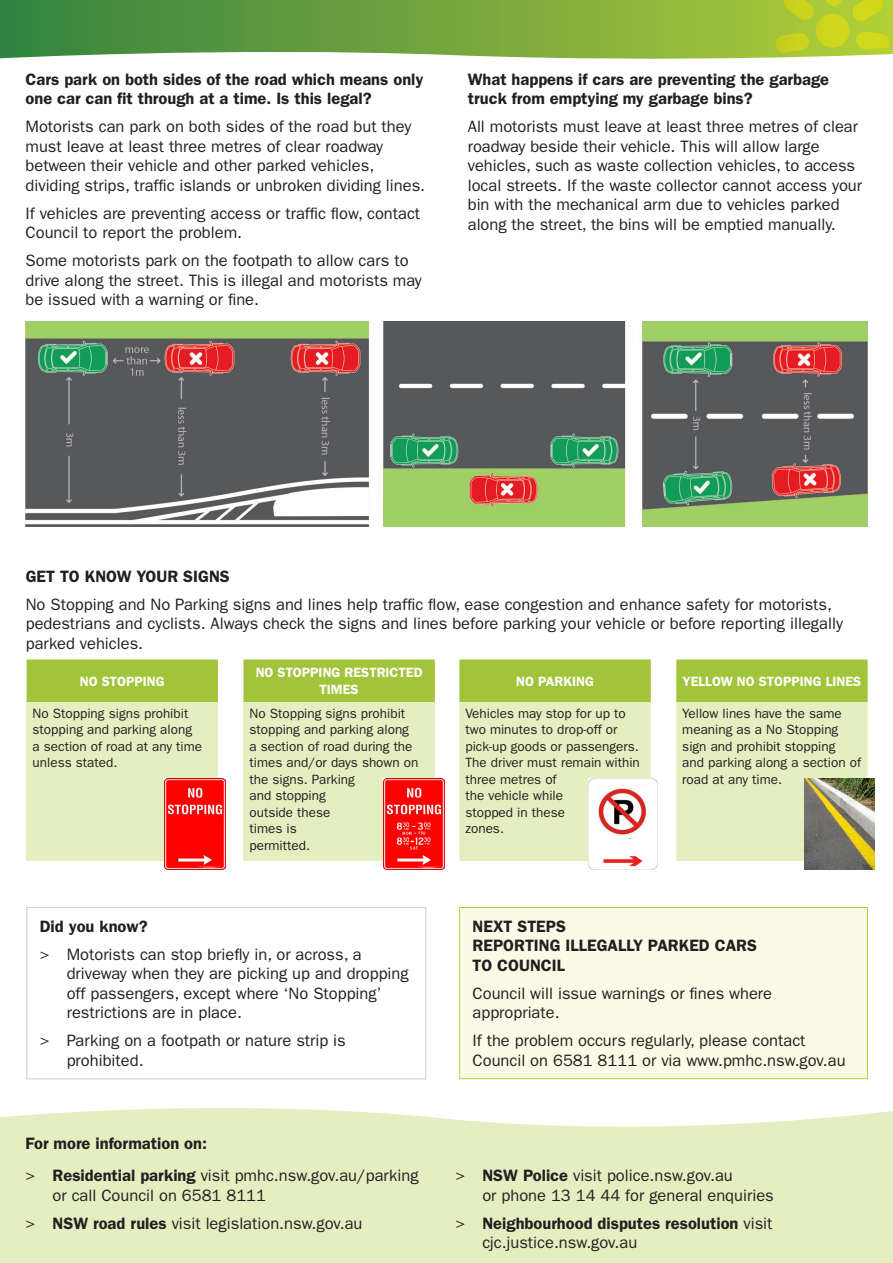
<style>
.page{position:relative;width:893px;height:1263px;background:#fff}
.page>*{position:absolute;margin:0;border:0;box-sizing:border-box;transform-origin:0 0}
.t1{font:16.5px/19.5px "ITC Franklin Gothic Std";color:#231f20}
.t2{font:600 16.5px/19.5px "ITC Franklin Gothic Std";color:#231f20}
.t3{font:13.5px/16.5px "ITC Franklin Gothic Std";color:#231f20}
.t4{font:600 13.5px/16.5px "ITC Franklin Gothic Std";color:#fff;text-align:center}
.s1{font-weight:600}
.s2{font-weight:400}
</style>
<div class="page">
<div style="left:0;top:1108px;width:893px;height:155px;background:#e4eec1"></div>
<svg style="left:0;top:0;width:738px;height:59px;background:#72a64a"></svg>
<img style="left:26px;top:321px;width:841px;height:205px">
<div style="left:27px;top:907px;width:399px;height:172px;border:1px solid #ceccca"></div>
<svg style="left:27px;top:659px;width:408px;height:43px;background:#a7c848"></svg>
<div style="left:27px;top:702px;width:191px;height:159px;background:#e4eec1"></div>
<div style="left:243px;top:702px;width:192px;height:159px;background:#e4eec1"></div>
<svg style="left:459px;top:659px;width:409px;height:43px;background:#a8c848"></svg>
<svg style="left:459px;top:702px;width:409px;height:159px;background:#e5eec5"></svg>
<img style="left:805px;top:778px;width:69px;height:91px">
<img style="left:589px;top:778px;width:69px;height:91px">
<img style="left:597px;top:786px;width:52px;height:52px">
<div style="left:460px;top:907px;width:407px;height:172px;background:#f9fbe7"></div>
<div style="left:459px;top:907px;width:409px;height:172px;border:1px solid #b5d336"></div>
<svg style="left:732px;top:0;width:161px;height:58px;background:#b4cc35"></svg>
<img style="left:164px;top:778px;width:61px;height:91px">
<img style="left:384px;top:778px;width:60px;height:91px">
<img style="left:397px;top:820px;width:34px;height:31px">
<p class="t2" style="left:26px;top:69px;width:399px">Cars park on both sides of the road which means only one car can fit through at a time. Is this legal?</p>
<p class="t1" style="left:26px;top:117px;width:401px">Motorists can park on both sides of the road but they must leave at least three metres of clear roadway between their vehicle and other parked vehicles, dividing strips, traffic islands or unbroken dividing lines.</p>
<p class="t1" style="left:26px;top:204px;width:396px">If vehicles are preventing access or traffic flow, contact<br>Council to report the problem.</p>
<p class="t1" style="left:26px;top:251px;width:398px">Some motorists park on the footpath to allow cars to drive along the street. This is illegal and motorists may be issued with a warning or fine.</p>
<p class="t2" style="left:468px;top:69px;width:363px">What happens if cars are preventing the garbage truck from emptying my garbage bins?</p>
<p class="t1" style="left:468px;top:117px;width:396px">All motorists must leave at least three metres of clear roadway beside their vehicle. This will allow large vehicles, such as waste collection vehicles, to access local streets. If the waste collector cannot access your bin with the mechanical arm due to vehicles parked along the street, the bins will be emptied manually.</p>
<p class="t2" style="left:26px;top:566px;width:206px">GET TO KNOW YOUR SIGNS</p>
<p class="t1" style="left:26px;top:595px;width:819px">No Stopping and No Parking signs and lines help traffic flow, ease congestion and enhance safety for motorists, pedestrians and cyclists. Always check the signs and lines before parking your vehicle or before reporting illegally parked vehicles.</p>
<p class="t4" style="left:80px;top:673px;width:86px">NO STOPPING</p>
<p class="t4" style="left:256px;top:664px;width:168px">NO STOPPING RESTRICTED<br>TIMES</p>
<p class="t3" style="left:33px;top:705px;width:171px">No Stopping signs prohibit stopping and parking along a section of road at any time unless stated.</p>
<p class="t3" style="left:249px;top:705px;width:170px">No Stopping signs prohibit stopping and parking along a section of road during the times and/or days shown on the signs. Parking<br>and stopping<br>outside these<br>times is<br>permitted.</p>
<p class="t2" style="left:40px;top:916px;width:109px">Did you know?</p>
<p class="t1" style="left:67px;top:945px;width:343px;text-indent:-27px">&gt; Motorists can stop briefly in, or across, a driveway when they are picking up and dropping off passengers, except where ‘No Stopping’ restrictions are in place.</p>
<p class="t1" style="left:67px;top:1031px;width:281px;text-indent:-27px">&gt; Parking on a footpath or nature strip is prohibited.</p>
<p class="t2" style="left:26px;top:1134px;width:183px">For more information on:</p>
<p class="t1" style="left:53px;top:1166px;width:368px;text-indent:-27px">&gt; <span class="s1">Residential parking</span> visit pmhc.nsw.gov.au/parking or call Council on 6581 8111</p>
<p class="t1" style="left:26px;top:1213px;width:338px">&gt; <span class="s1">NSW road rules</span> visit legislation.nsw.gov.au</p>
<p class="t4" style="left:516px;top:673px;width:79px">NO PARKING</p>
<p class="t4" style="left:683px;top:673px;width:180px">YELLOW NO STOPPING LINES</p>
<p class="t3" style="left:465px;top:705px;width:176px">Vehicles may stop for up to two minutes to drop-off or pick-up goods or passengers.<br>The driver must remain within three metres of<br>the vehicle while<br>stopped in these<br>zones.</p>
<p class="t3" style="left:682px;top:705px;width:180px">Yellow lines have the same meaning as a No Stopping sign and prohibit stopping<br>and parking along a section of road at any time.</p>
<p class="t2" style="left:473px;top:916px;width:286px">NEXT STEPS<br>REPORTING ILLEGALLY PARKED CARS<br>TO COUNCIL</p>
<p class="t1" style="left:473px;top:983px;width:301px">Council will issue warnings or fines where appropriate.</p>
<p class="t1" style="left:473px;top:1031px;width:374px">If the problem occurs regularly, please contact<br>Council on 6581 8111 or via www.pmhc.nsw.gov.au</p>
<p class="t1" style="left:482px;top:1166px;width:293px;text-indent:-27px">&gt; <span class="s1">NSW Police</span> visit police.nsw.gov.au<br>or phone 13 14 44 for general enquiries</p>
<p class="t2" style="left:482px;top:1213px;width:292px;text-indent:-27px"><span class="s2">&gt;</span> Neighbourhood disputes resolution <span class="s2">visit cjc.justice.nsw.gov.au</span></p>
</div>
